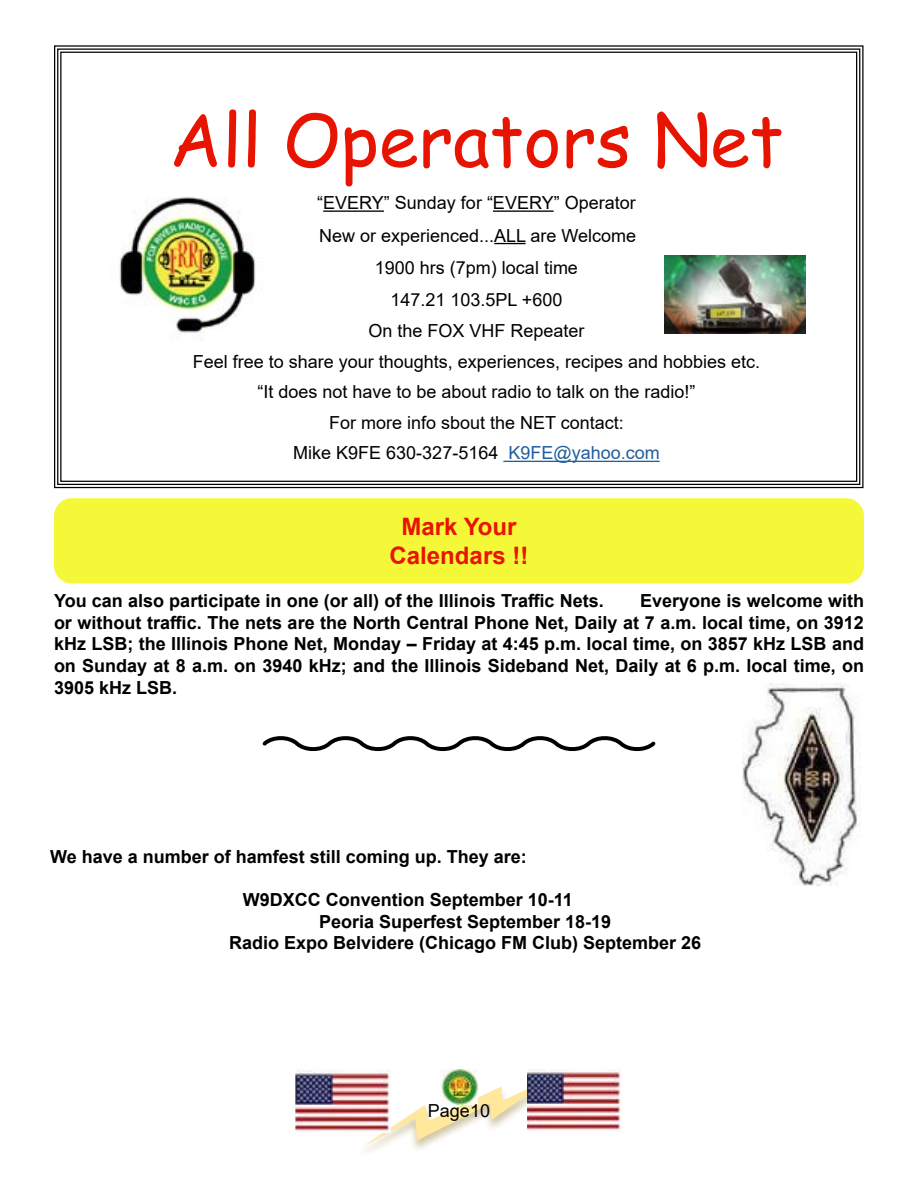
<style>
.page{position:relative;width:918px;height:1188px;background:#fff}
.page>*{position:absolute;margin:0;border:0;box-sizing:border-box;transform-origin:0 0}
.t1{font:72px "Comic Sans MS";color:#e71401}
.t2{font:700 24px/28.8px "Arial";color:#e71401;text-align:center}
.t3{font:700 18px/21.6px "Arial";color:#000;text-align:justify}
.t4{font:18px/30.6px "Arial";color:#000;text-align:center}
.s1{color:#215e9e}
</style>
<div class="page">
<svg style="left:363px;top:1080px;width:164px;height:67px"></svg>
<img style="left:441px;top:1070px;width:36px;height:34px">
<img style="left:296px;top:1070px;width:95px;height:63px">
<img style="left:527px;top:1070px;width:94px;height:62px">
<div style="left:54px;top:498px;width:810px;height:86px;background:#f5f839;border-radius:18px"></div>
<img style="left:742px;top:683px;width:119px;height:202px">
<svg style="left:262px;top:736px;width:394px;height:15px"></svg>
<svg style="left:54px;top:45px;width:810px;height:444px"></svg>
<hr style="left:323px;top:210px;width:61px;height:2px;background:#000">
<hr style="left:493px;top:210px;width:61px;height:2px;background:#000">
<hr style="left:494px;top:243px;width:32px;height:1px;background:#000">
<hr style="left:503px;top:461px;width:157px;height:1px;background:#215e9e">
<img style="left:85px;top:185px;width:217px;height:163px">
<img style="left:664px;top:255px;width:142px;height:78px">
<h1 class="t1" style="left:169px;top:87px;width:616px">All Operators Net</h1>
<p class="t4" style="left:317px;top:187px;width:321px;line-height:32.4px">“EVERY” Sunday for “EVERY” Operator<br>New or experienced...ALL are Welcome<br>1900 hrs (7pm) local time<br>147.21 103.5PL +600</p>
<p class="t4" style="left:193px;top:315px;width:569px">On the FOX VHF Repeater<br>Feel free to share your thoughts, experiences, recipes and hobbies etc. “It does not have to be about radio to talk on the radio!”<br>For more info sbout the NET contact:<br>Mike K9FE 630-327-5164 <span class="s1">K9FE@yahoo.com</span></p>
<h2 class="t2" style="left:390px;top:513px;width:140px">Mark Your<br>Calendars !!</h2>
<p class="t3" style="left:54px;top:590px;width:551px">You can also participate in one (or all) of the Illinois Traffic Nets.</p>
<p class="t3" style="left:54px;top:590px;width:812px;text-indent:586px">Everyone is welcome with or without traffic. The nets are the North Central Phone Net, Daily at 7 a.m. local time, on 3912 kHz LSB; the Illinois Phone Net, Monday – Friday at 4:45 p.m. local time, on 3857 kHz LSB and on Sunday at 8 a.m. on 3940 kHz; and the Illinois Sideband Net, Daily at 6 p.m. local time, on 3905 kHz LSB.</p>
<p class="t3" style="left:50px;top:846px;width:478px">We have a number of hamfest still coming up. They are:</p>
<p class="t3" style="left:243px;top:889px;width:332px">W9DXCC Convention September 10-11</p>
<p class="t3" style="left:319px;top:911px;width:294px">Peoria Superfest September 18-19</p>
<p class="t3" style="left:229px;top:932px;width:474px">Radio Expo Belvidere (Chicago FM Club) September 26</p>
<p class="t4" style="left:428px;top:1095px;width:64px">Page10</p>
</div>
